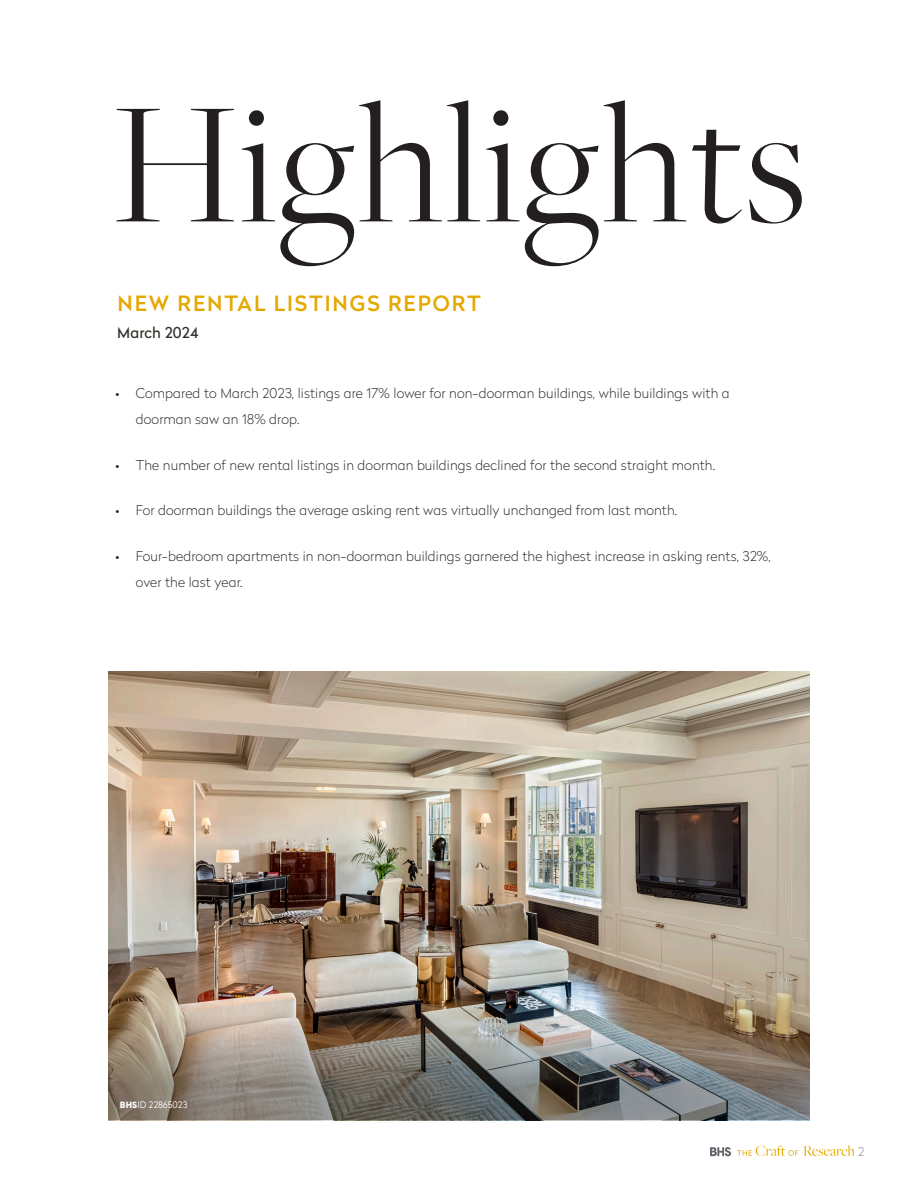
<style>
.page{position:relative;width:918px;height:1188px;background:#fff}
.page>*{position:absolute;margin:0;border:0;box-sizing:border-box;transform-origin:0 0}
.t1{font:300 180px "Freight Big Pro";letter-spacing:.015em;color:#231f20}
.t2{font:500 21px "Radikal";letter-spacing:.09em;color:#e5a800}
.t3{font:15px "Radikal";letter-spacing:.01em;color:#322f2a}
.t4{font:100 13.5px/25.5px "Radikal";letter-spacing:.01em;color:#231f20}
.t5{font:100 12px "Radikal";color:#322f2a}
.t6{font:300 9px "Radikal";color:#fff}
.s1{font-family:"Cadiz";font-weight:900}
</style>
<div class="page">
<svg style="left:710px;top:1147px;width:21px;height:9px"></svg>
<svg style="left:737px;top:1145px;width:118px;height:11px"></svg>
<img style="left:108px;top:671px;width:702px;height:341px">
<img style="left:108px;top:1012px;width:702px;height:28px">
<svg style="left:108px;top:1040px;width:702px;height:80px;background:#7b7872"></svg>
<p class="t1" style="left:112px;top:48px;width:696px">Highlights</p>
<p class="t2" style="left:118px;top:288px;width:365px">NEW RENTAL LISTINGS REPORT</p>
<p class="t3" style="left:117px;top:322px;width:83px">March 2024</p>
<p class="t4" style="left:136px;top:380px;width:596px;text-indent:-20px">• Compared to March 2023, listings are 17% lower for non-doorman buildings, while buildings with a doorman saw an 18% drop.</p>
<p class="t4" style="left:116px;top:451px;width:601px">• The number of new rental listings in doorman buildings declined for the second straight month.</p>
<p class="t4" style="left:116px;top:497px;width:563px">• For doorman buildings the average asking rent was virtually unchanged from last month.</p>
<p class="t4" style="left:136px;top:543px;width:636px;text-indent:-20px">• Four-bedroom apartments in non-doorman buildings garnered the highest increase in asking rents, 32%, over the last year.</p>
<p class="t6" style="left:120px;top:1098px;width:69px"><span class="s1">BHS</span>ID 22865023</p>
<p class="t5" style="left:858px;top:1143px;width:8px">2</p>
</div>
